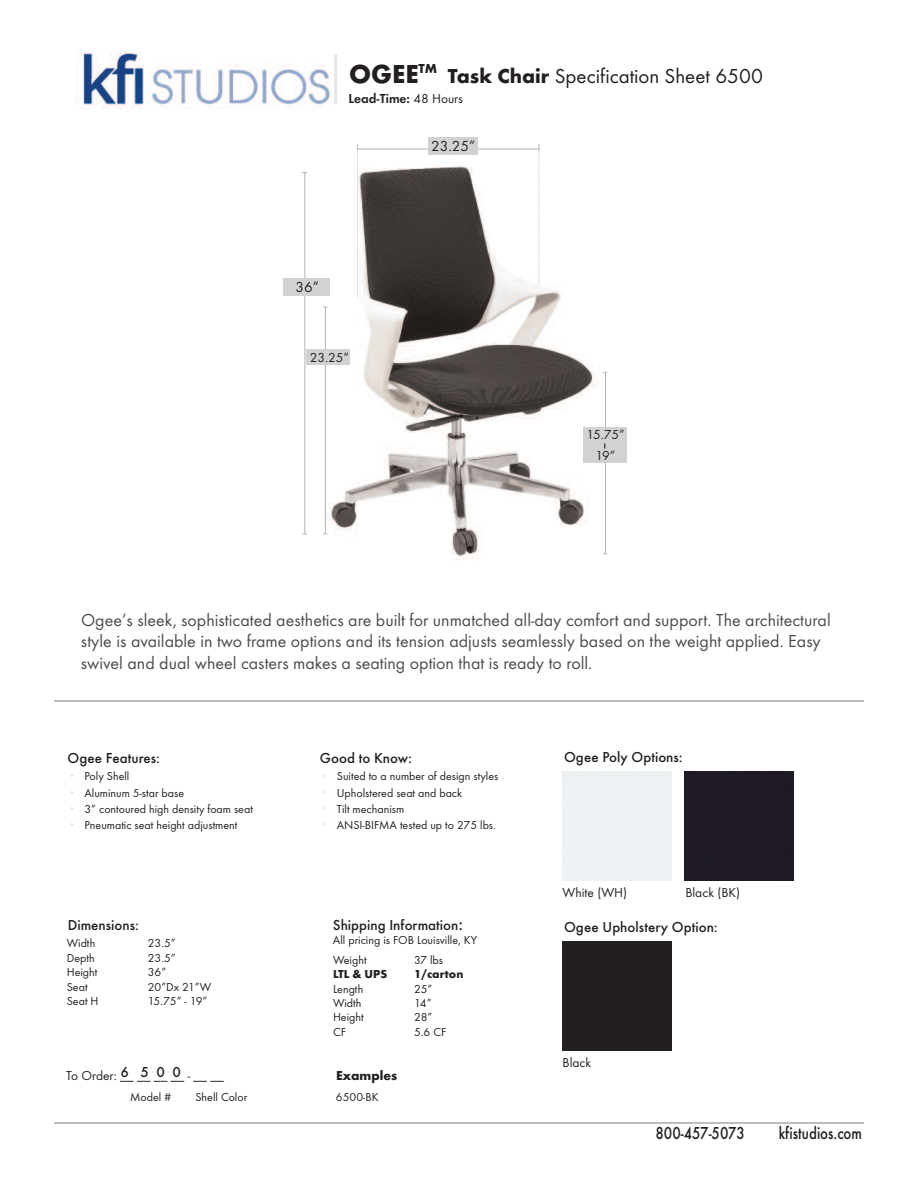
<style>
.page{position:relative;width:918px;height:1188px;background:#fff}
.page>*{position:absolute;margin:0;border:0;box-sizing:border-box;transform-origin:0 0}
.t1{font:700 27px "Futura T";color:#231f20}
.t2{font:21px "Futura T";color:#231f20}
.t3{font:18px/21.6px "Futura T";color:#4b4c4d}
.t4{font:500 18px "Futura T";color:#231f20;scale:.83 1}
.t5{font:15.15px "Futura T";color:#231f20}
.t6{font:500 15px "Futura T";color:#231f20}
.t7{font:13.5px/21px "Futura T";color:#231f20;text-align:center}
.t8{font:600 13.5px "Futura T";color:#231f20}
.t9{font:700 13.5px "Futura T";color:#231f20}
.t10{font:12px/20px "Futura T";color:#231f20}
.t11{font:700 12px "Futura T";color:#231f20}
.s1{font-weight:700}
.s2{font-weight:400}
.s3{font-size:13.5px;color:#f0f0f1}
.s4{font-size:18px}
</style>
<div class="page">
<img style="left:323px;top:157px;width:285px;height:403px">
<hr style="left:357px;top:149px;width:183px;height:1px;background:#b2b3b7">
<hr style="left:605px;top:372px;width:1px;height:181px;background:#b2b3b7">
<hr style="left:304px;top:173px;width:1px;height:361px;background:#b2b3b7">
<svg style="left:357px;top:144px;width:1px;height:154px"></svg>
<svg style="left:539px;top:144px;width:1px;height:142px"></svg>
<div style="left:429px;top:137px;width:49px;height:18px;background:#d1d2d4"></div>
<div style="left:284px;top:278px;width:46px;height:18px;background:#d1d2d4"></div>
<img style="left:81px;top:52px;width:250px;height:57px">
<hr style="left:335px;top:54px;width:2px;height:50px;background:#e7e8e9">
<div style="left:684px;top:772px;width:110px;height:109px;background:#1f1a25"></div>
<hr style="left:54px;top:700px;width:810px;height:2px;background:#bcbdc0">
<hr style="left:54px;top:1122px;width:810px;height:2px;background:#bcbdc0">
<hr style="left:325px;top:307px;width:1px;height:226px;background:#b2b3b7">
<div style="left:306px;top:349px;width:44px;height:16px;background:#d1d2d4"></div>
<div style="left:583px;top:427px;width:44px;height:36px;background:#d1d2d4"></div>
<div style="left:563px;top:942px;width:109px;height:109px;background:#231f20"></div>
<h1 class="t1" style="left:349px;top:58px;width:90px">OGEE<sup>TM</sup></h1>
<h2 class="t2" style="left:448px;top:64px;width:317px"><span class="s1">Task Chair</span> Specification Sheet 6500</h2>
<p class="t8" style="left:348px;top:91px;width:116px">Lead-Time: <span class="s2">48 Hours</span></p>
<p class="t5" style="left:296px;top:278px;width:25px">36”</p>
<p class="t7" style="left:310px;top:347px;width:41px">23.25”</p>
<p class="t5" style="left:431px;top:137px;width:46px">23.25”</p>
<p class="t7" style="left:586px;top:424px;width:40px">15.75”<br>19”</p>
<p class="t3" style="left:81px;top:609px;width:751px">Ogee’s sleek, sophisticated aesthetics are built for unmatched all-day comfort and support. The architectural style is available in two frame options and its tension adjusts seamlessly based on the weight applied. Easy swivel and dual wheel casters makes a seating option that is ready to roll.</p>
<p class="t6" style="left:68px;top:749px;width:94px">Ogee Features:</p>
<p class="t10" style="left:68px;top:766px;width:63px"><span class="s3">•</span> Poly Shell</p>
<p class="t10" style="left:68px;top:783px;width:118px"><span class="s3">•</span> Aluminum 5-star base</p>
<p class="t10" style="left:68px;top:799px;width:187px"><span class="s3">•</span> 3” contoured high density foam seat</p>
<p class="t10" style="left:68px;top:815px;width:171px"><span class="s3">•</span> Pneumatic seat height adjustment</p>
<p class="t6" style="left:68px;top:916px;width:73px">Dimensions:</p>
<p class="t10" style="left:67px;top:933px;width:30px">Width</p>
<p class="t10" style="left:148px;top:933px;width:30px">23.5”</p>
<p class="t10" style="left:67px;top:948px;width:30px">Depth</p>
<p class="t10" style="left:148px;top:948px;width:30px">23.5”</p>
<p class="t10" style="left:67px;top:962px;width:32px">Height</p>
<p class="t10" style="left:148px;top:962px;width:20px">36”</p>
<p class="t10" style="left:67px;top:976px;width:22px">Seat</p>
<p class="t10" style="left:148px;top:976px;width:65px">20”Dx 21”W</p>
<p class="t10" style="left:67px;top:991px;width:33px">Seat H</p>
<p class="t10" style="left:148px;top:991px;width:61px">15.75” - 19”</p>
<p class="t6" style="left:320px;top:749px;width:94px">Good to Know:</p>
<p class="t10" style="left:320px;top:766px;width:180px"><span class="s3">•</span> Suited to a number of design styles</p>
<p class="t10" style="left:320px;top:783px;width:144px"><span class="s3">•</span> Upholstered seat and back</p>
<p class="t10" style="left:320px;top:799px;width:86px"><span class="s3">•</span> Tilt mechanism</p>
<p class="t10" style="left:320px;top:815px;width:177px"><span class="s3">•</span> ANSI-BIFMA tested up to 275 lbs.</p>
<p class="t6" style="left:333px;top:916px;width:131px">Shipping Information<span class="s4">:</span></p>
<p class="t10" style="left:333px;top:930px;width:146px">All pricing is FOB Louisville, KY<br>Weight</p>
<p class="t10" style="left:414px;top:950px;width:30px">37 lbs</p>
<p class="t11" style="left:333px;top:967px;width:56px">LTL &amp; UPS</p>
<p class="t11" style="left:414px;top:967px;width:51px">1/carton</p>
<p class="t10" style="left:333px;top:979px;width:32px">Length</p>
<p class="t10" style="left:414px;top:979px;width:20px">25”</p>
<p class="t10" style="left:333px;top:993px;width:30px">Width</p>
<p class="t10" style="left:414px;top:993px;width:19px">14”</p>
<p class="t10" style="left:333px;top:1007px;width:32px">Height</p>
<p class="t10" style="left:414px;top:1007px;width:20px">28”</p>
<p class="t10" style="left:333px;top:1022px;width:14px">CF</p>
<p class="t10" style="left:414px;top:1022px;width:34px">5.6 CF</p>
<p class="t6" style="left:121px;top:1063px;width:62px">6 500</p>
<p class="t7" style="left:66px;top:1065px;width:159px">To Order: __ __ __ __ - __ __</p>
<p class="t9" style="left:336px;top:1068px;width:63px">Examples</p>
<p class="t10" style="left:130px;top:1087px;width:43px">Model #</p>
<p class="t10" style="left:195px;top:1087px;width:53px">Shell Color</p>
<p class="t10" style="left:336px;top:1087px;width:44px">6500-BK</p>
<p class="t6" style="left:564px;top:748px;width:120px">Ogee Poly Options:</p>
<p class="t7" style="left:563px;top:882px;width:66px">White (WH)</p>
<p class="t7" style="left:685px;top:882px;width:56px">Black (BK)</p>
<p class="t6" style="left:564px;top:918px;width:155px">Ogee Upholstery Option:</p>
<p class="t7" style="left:563px;top:1052px;width:30px">Black</p>
<h3 class="t4" style="left:655px;top:1123px;width:109px">800-457-5073</h3>
<h3 class="t4" style="left:779px;top:1123px;width:102px">kfistudios.com</h3>
</div>
